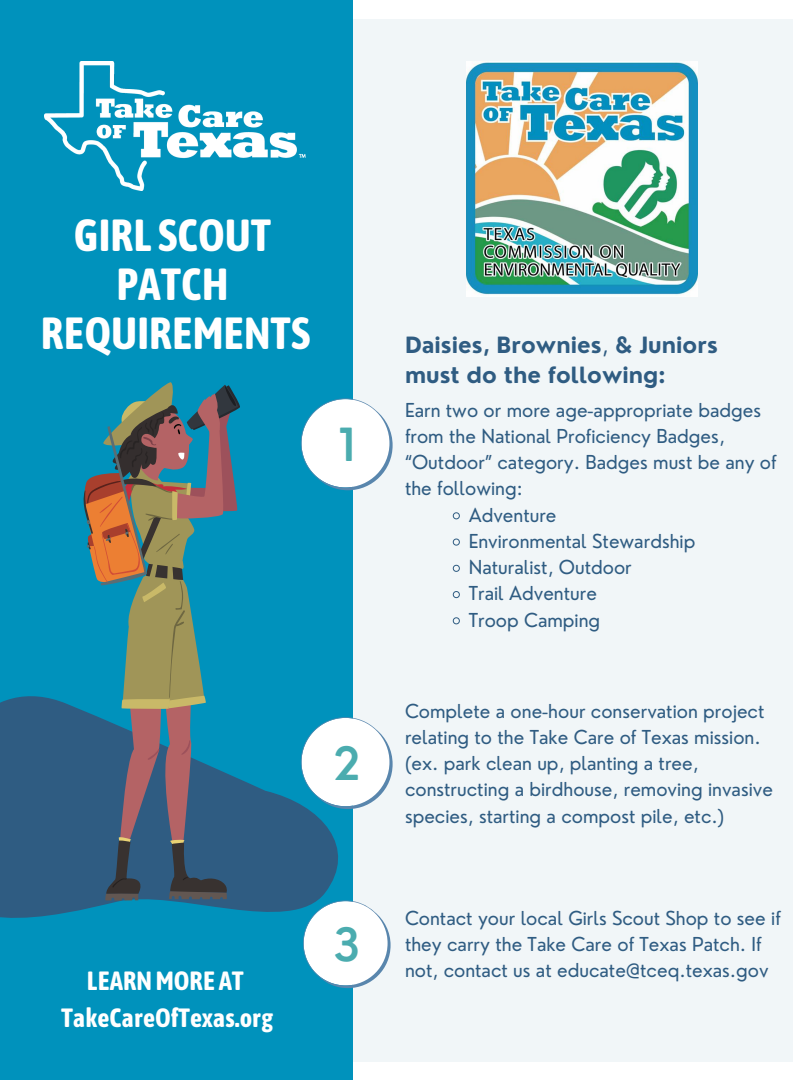
<style>
.page{position:relative;width:810px;height:1080px;background:#fff}
.page>*{position:absolute;margin:0;border:0;box-sizing:border-box;transform-origin:0 0}
.t1{font:700 44.81px "Asap Condensed";color:#fff}
.t2{font:600 44.5px "Nourd";color:#4bacaf}
.t3{font:700 26.31px "Asap Condensed";color:#fff}
.t4{font:700 21.88px/30.5px "Nourd";color:#2f5c82}
.t5{font:18.75px/26.2px "Nourd";color:#2f5c82}
.s1{font-weight:400}
</style>
<div class="page">
<div style="left:306px;top:19px;width:486px;height:1043px;background:#f1f6f8"></div>
<div style="left:0;top:0;width:353px;height:1080px;background:#0092bc"></div>
<svg style="left:0;top:696px;width:349px;height:293px"></svg>
<img style="left:467px;top:61px;width:230px;height:235px">
<img style="left:45px;top:61px;width:261px;height:129px">
<svg style="left:301px;top:398px;width:92px;height:92px"></svg>
<svg style="left:301px;top:717px;width:92px;height:92px"></svg>
<svg style="left:303px;top:900px;width:88px;height:88px"></svg>
<svg style="left:81px;top:382px;width:160px;height:519px"></svg>
<svg style="left:453px;top:512px;width:7px;height:7px"></svg>
<svg style="left:453px;top:539px;width:7px;height:7px"></svg>
<svg style="left:453px;top:565px;width:7px;height:7px"></svg>
<svg style="left:453px;top:591px;width:7px;height:7px"></svg>
<svg style="left:453px;top:617px;width:7px;height:7px"></svg>
<p class="t1" style="left:74px;top:210px;width:199px">GIRL SCOUT</p>
<p class="t1" style="left:117px;top:258px;width:114px">PATCH</p>
<p class="t1" style="left:41px;top:307px;width:271px">REQUIREMENTS</p>
<p class="t2" style="left:338px;top:417px;width:18px">1</p>
<p class="t3" style="left:87px;top:966px;width:158px">LEARNMORE AT</p>
<p class="t3" style="left:61px;top:1002px;width:214px">TakeCareOfTexas.org</p>
<p class="t2" style="left:333px;top:735px;width:29px">2</p>
<p class="t2" style="left:333px;top:916px;width:29px">3</p>
<p class="t4" style="left:405px;top:329px;width:314px">Daisies, Brownies<span class="s1">,</span> &amp; Juniors must do the following:</p>
<p class="t5" style="left:405px;top:397px;width:373px">Earn two or more age-appropriate badges from the National Proficiency Badges, “Outdoor” category. Badges must be any of the following:</p>
<p class="t5" style="left:469px;top:502px;width:89px">Adventure</p>
<p class="t5" style="left:469px;top:528px;width:228px">Environmental Stewardship</p>
<p class="t5" style="left:469px;top:554px;width:165px">Naturalist, Outdoor</p>
<p class="t5" style="left:469px;top:580px;width:130px">Trail Adventure</p>
<p class="t5" style="left:469px;top:607px;width:133px">Troop Camping</p>
<p class="t5" style="left:405px;top:697px;width:369px">Complete a one-hour conservation project relating to the Take Care of Texas mission. (ex. park clean up, planting a tree, constructing a birdhouse, removing invasive species, starting a compost pile, etc.)</p>
<p class="t5" style="left:405px;top:905px;width:377px">Contact your local Girls Scout Shop to see if they carry the Take Care of Texas Patch. If not, contact us at educate@tceq.texas.gov</p>
</div>
